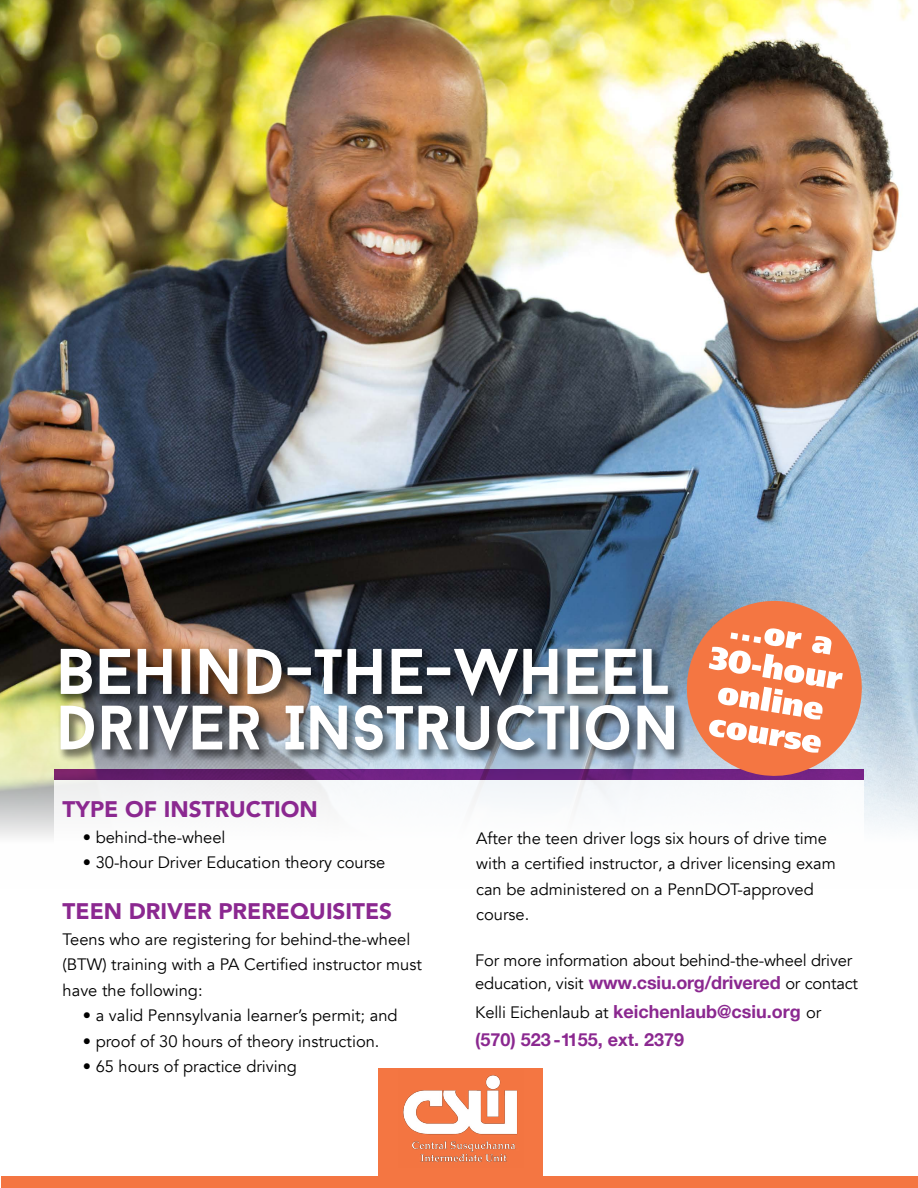
<style>
.page{position:relative;width:918px;height:1188px;background:#fff}
.page>*{position:absolute;margin:0;border:0;box-sizing:border-box;transform-origin:0 0}
.t1{font:700 64.35px "Baron Neue";color:#fff}
.t2{font:700 62.55px "Baron Neue";color:#fff}
.t3{font:900 22.5px "Avenir";color:#8b2890}
.t4{font:700 18px/28.3px "Helvetica Neue";color:#8b2890}
.t5{font:16.5px/25.5px "Avenir";color:#000}
.s1{font-family:"Helvetica Neue";font-weight:700;font-size:18px;color:#8b2890}
.s2{font-family:"Avenir";font-weight:400;font-size:16.5px;color:#000}
.s3{font-style:inherit}
</style>
<div class="page">
<img style="left:0;top:0;width:918px;height:838px">
<div style="left:54px;top:780px;width:810px;height:406px;background:#fff"></div>
<div style="left:1px;top:1176px;width:917px;height:12px;background:#f47642"></div>
<div style="left:57px;top:645px;width:630px;height:118px;background:#000;opacity:.5"></div>
<svg style="left:54px;top:769px;width:626px;height:11px"></svg>
<svg style="left:680px;top:594px;width:188px;height:189px"></svg>
<div style="left:378px;top:1068px;width:164px;height:119px;background:#f47642"></div>
<img style="left:403px;top:1075px;width:115px;height:87px">
<h1 class="t1" style="left:56px;top:631px;width:616px">BEHIND-THE-WHEEL</h1>
<h2 class="t2" style="left:56px;top:688px;width:625px">DRIVER INSTRUCTION</h2>
<h3 class="t3" style="left:63px;top:790px;width:257px">TYPE OF INSTRUCTION</h3>
<p class="t5" style="left:83px;top:825px;width:144px">• behind-the-wheel</p>
<p class="t5" style="left:83px;top:850px;width:304px">• 30-hour Driver Education theory course</p>
<h3 class="t3" style="left:63px;top:892px;width:29px">TEEN</h3>
<h3 class="t3" style="left:129px;top:892px;width:105px">DRIVER PRERE</h3>
<h3 class="t3" style="left:290px;top:892px;width:31px">QUISI</h3>
<h3 class="t3" style="left:352px;top:892px;width:27px">TES</h3>
<p class="t5" style="left:63px;top:927px;width:361px">Teens who are registering for behind-the-wheel (BTW) training with a PA Certified instructor must have the following:</p>
<p class="t5" style="left:83px;top:1003px;width:316px">• a valid Pennsylvania learner’s permit; and</p>
<p class="t5" style="left:83px;top:1029px;width:298px">• proof of 30 hours of theory instruction.</p>
<p class="t5" style="left:83px;top:1054px;width:216px">• 65 hours of practice driving</p>
<p class="t5" style="left:476px;top:825px;width:361px">After the teen driver logs six hours of drive time with a certified instructor, a driver licensing exam can be administered on a PennDOT-approved course.</p>
<p class="t5" style="left:475px;top:949px;width:384px;line-height:23.5px">For more information about behind-the-wheel driver education, visit <span class="s1">www.csiu.org/drivered</span> or contact</p>
<p class="t4" style="left:475px;top:998px;width:348px"><span class="s2">Kelli Eichenlaub at</span> <span class="s3">keichenlaub@csiu.org</span> <span class="s2">or </span>(570) 523 -1155, ext. 2379</p>
</div>
